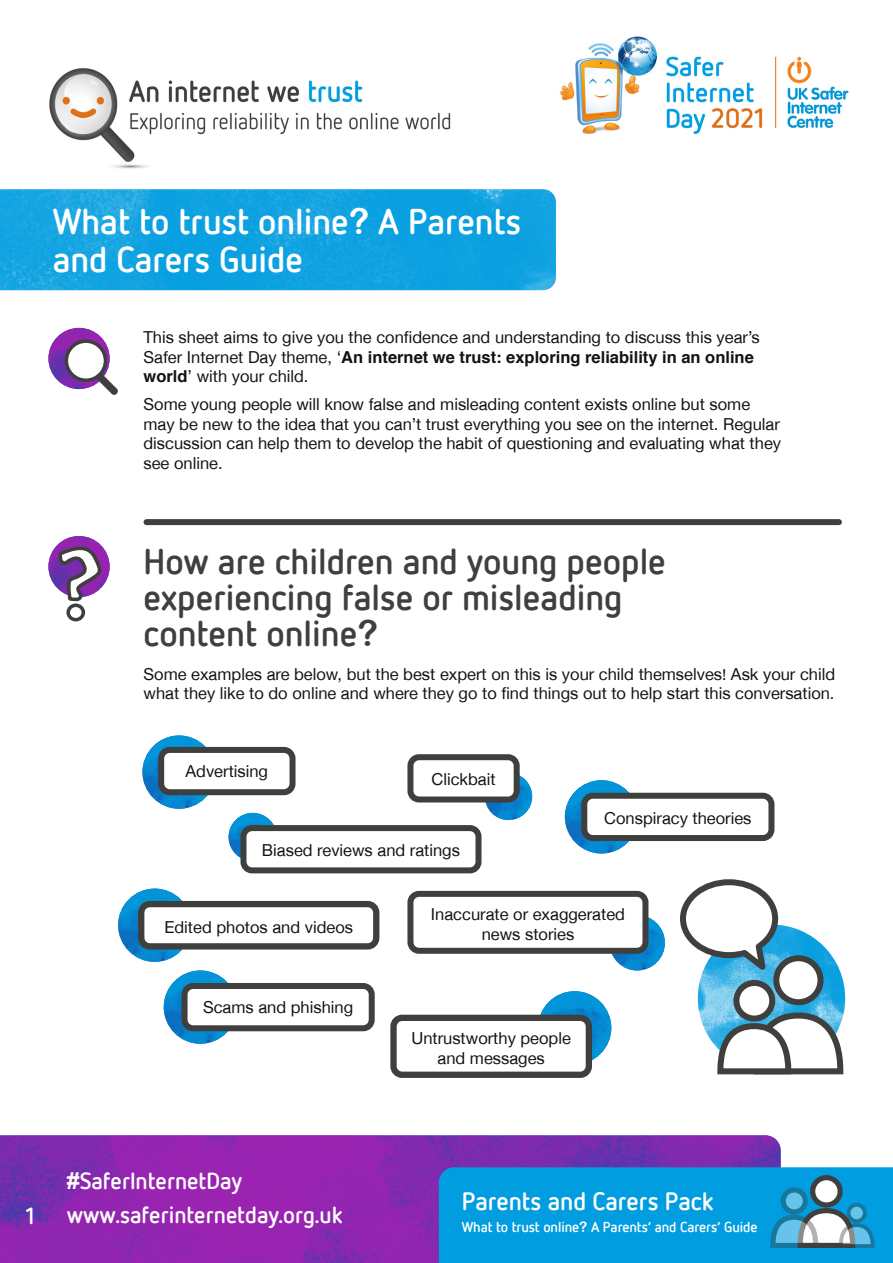
<style>
.page{position:relative;width:893px;height:1263px;background:#fff}
.page>*{position:absolute;margin:0;border:0;box-sizing:border-box;transform-origin:0 0}
.Header_black{font:700 36px/36px "Netto OT";color:#3f3f3e}
.Header_white{font:700 35.85px/37.5px "Netto OT";color:#fff}
.t1{font:700 25.2px "Netto OT";color:#fff}
.t2{font:700 23.25px/34.2px "Netto OT";color:#fff}
.Body_copy{font:16.5px/19.5px "Helvetica Neue LT Arabic";color:#131313}
.t3{font:700 14.4px "Netto OT";letter-spacing:-.005em;color:#fff}
.s1{font-family:"Arial Rounded MT Bold";font-weight:400}
.s2{font-family:"Helvetica";font-weight:700}
.s3{font-family:"Arial"}
</style>
<div class="page">
<img style="left:0;top:1135px;width:781px;height:128px">
<svg style="left:439px;top:1167px;width:454px;height:96px;background:#0e9dda"></svg>
<img style="left:610px;top:915px;width:55px;height:55px;border-radius:28px">
<div style="left:410px;top:894px;width:235px;height:57px;background:#fff;border-radius:9px"></div>
<div style="left:407px;top:891px;width:241px;height:63px;border:6px solid #3f3f3e;border-radius:9px"></div>
<img style="left:538px;top:991px;width:73px;height:73px;border-radius:37px">
<div style="left:393px;top:1018px;width:196px;height:57px;background:#fff;border-radius:9px"></div>
<div style="left:390px;top:1015px;width:202px;height:63px;border:6px solid #3f3f3e;border-radius:9px"></div>
<img style="left:164px;top:970px;width:73px;height:74px;border-radius:37px">
<div style="left:185px;top:986px;width:187px;height:42px;background:#fff;border-radius:9px"></div>
<div style="left:182px;top:983px;width:193px;height:48px;border:6px solid #3f3f3e;border-radius:9px"></div>
<img style="left:118px;top:888px;width:73px;height:74px;border-radius:37px">
<div style="left:141px;top:904px;width:235px;height:42px;background:#fff;border-radius:9px"></div>
<div style="left:138px;top:901px;width:241px;height:48px;border:6px solid #3f3f3e;border-radius:9px"></div>
<img style="left:142px;top:735px;width:74px;height:74px;border-radius:37px">
<div style="left:161px;top:750px;width:132px;height:42px;background:#fff;border-radius:9px"></div>
<div style="left:158px;top:747px;width:138px;height:48px;border:6px solid #3f3f3e;border-radius:9px"></div>
<img style="left:229px;top:813px;width:48px;height:48px;border-radius:24px">
<div style="left:243px;top:828px;width:235px;height:42px;background:#fff;border-radius:9px"></div>
<div style="left:240px;top:825px;width:241px;height:48px;border:6px solid #3f3f3e;border-radius:9px"></div>
<img style="left:485px;top:773px;width:47px;height:47px;border-radius:24px">
<div style="left:410px;top:757px;width:107px;height:42px;background:#fff;border-radius:9px"></div>
<div style="left:407px;top:754px;width:113px;height:48px;border:6px solid #3f3f3e;border-radius:9px"></div>
<img style="left:565px;top:780px;width:73px;height:73px;border-radius:37px">
<div style="left:584px;top:796px;width:187px;height:42px;background:#fff;border-radius:9px"></div>
<div style="left:581px;top:793px;width:193px;height:48px;border:6px solid #3f3f3e;border-radius:9px"></div>
<img style="left:49px;top:68px;width:402px;height:101px">
<img style="left:560px;top:36px;width:289px;height:99px">
<img style="left:0;top:189px;width:556px;height:101px">
<div style="left:147px;top:519px;width:692px;height:6px;background:#3f3f3e"></div>
<img style="left:48px;top:328px;width:62px;height:61px;border-radius:31px">
<div style="left:66px;top:341px;width:39px;height:39px;background:#fff;border-radius:50%"></div>
<div style="left:65px;top:339px;width:42px;height:43px;border:3px solid #3f3f3e;border-radius:50%"></div>
<svg style="left:96px;top:373px;width:22px;height:22px"></svg>
<img style="left:48px;top:536px;width:62px;height:61px;border-radius:31px">
<svg style="left:55px;top:542px;width:52px;height:60px"></svg>
<div style="left:66px;top:603px;width:19px;height:18px;border:4px solid #3f3f3e;border-radius:50%"></div>
<img style="left:698px;top:924px;width:147px;height:148px;border-radius:74px">
<svg style="left:680px;top:879px;width:101px;height:102px"></svg>
<div style="left:776px;top:958px;width:44px;height:44px;background:#fff;border-radius:50%"></div>
<div style="left:773px;top:955px;width:50px;height:50px;border:6px solid #3f3f3e;border-radius:50%"></div>
<div style="left:736px;top:983px;width:36px;height:35px;background:#fff;border-radius:50%"></div>
<div style="left:733px;top:980px;width:42px;height:41px;border:6px solid #3f3f3e;border-radius:50%"></div>
<svg style="left:714px;top:1009px;width:131px;height:66px"></svg>
<h1 class="Header_white" style="left:53px;top:203px;width:470px">What to trust online<span class="s1">?</span> A Parents and Carers Guide</h1>
<p class="Body_copy" style="left:144px;top:328px;width:618px">This sheet aims to give you the confidence and understanding to discuss this year’s<br>Safer Internet Day theme, ‘<span class="s2">An internet we trust: exploring reliability in an online world</span>’ with your child.</p>
<p class="Body_copy" style="left:144px;top:395px;width:639px">Some young people will know false and misleading content exists online but some may be new to the idea that you can’t trust everything you see on the internet. Regular discussion can help them to develop the habit of questioning and evaluating what they see online.</p>
<h2 class="Header_black" style="left:144px;top:544px;width:524px">How are children and young people experiencing false or misleading content online<span class="s1">?</span></h2>
<p class="Body_copy" style="left:144px;top:664px;width:693px">Some examples are below, but the best expert on this is your child themselves! Ask your child what they like to do online and where they go to find things out to help start this conversation.</p>
<p class="Body_copy" style="left:186px;top:762px;width:84px">Advertising</p>
<p class="Body_copy" style="left:431px;top:769px;width:66px">Clickbait</p>
<p class="Body_copy" style="left:262px;top:840px;width:199px">Biased reviews and ratings</p>
<p class="Body_copy" style="left:604px;top:809px;width:149px">Conspiracy theories</p>
<p class="Body_copy" style="left:164px;top:917px;width:190px">Edited photos and videos</p>
<p class="Body_copy" style="left:203px;top:997px;width:152px">Scams and phishing</p>
<p class="Body_copy" style="left:431px;top:905px;width:196px;text-align:center">Inaccurate or exaggerated news stories</p>
<p class="Body_copy" style="left:411px;top:1029px;width:161px;text-align:center">Untrustworthy people and messages</p>
<h3 class="t2" style="left:26px;top:1198px;width:10px">1</h3>
<h3 class="t2" style="left:67px;top:1164px;width:277px"><span class="s3">#</span>SaferInternetDay www.saferinternetday.org.uk</h3>
<h3 class="t1" style="left:462px;top:1186px;width:253px">Parents and Carers Pack</h3>
<p class="t3" style="left:462px;top:1219px;width:297px">What to trust online<span class="s1">?</span> A Parents’ and Carers’ Guide</p>
</div>
